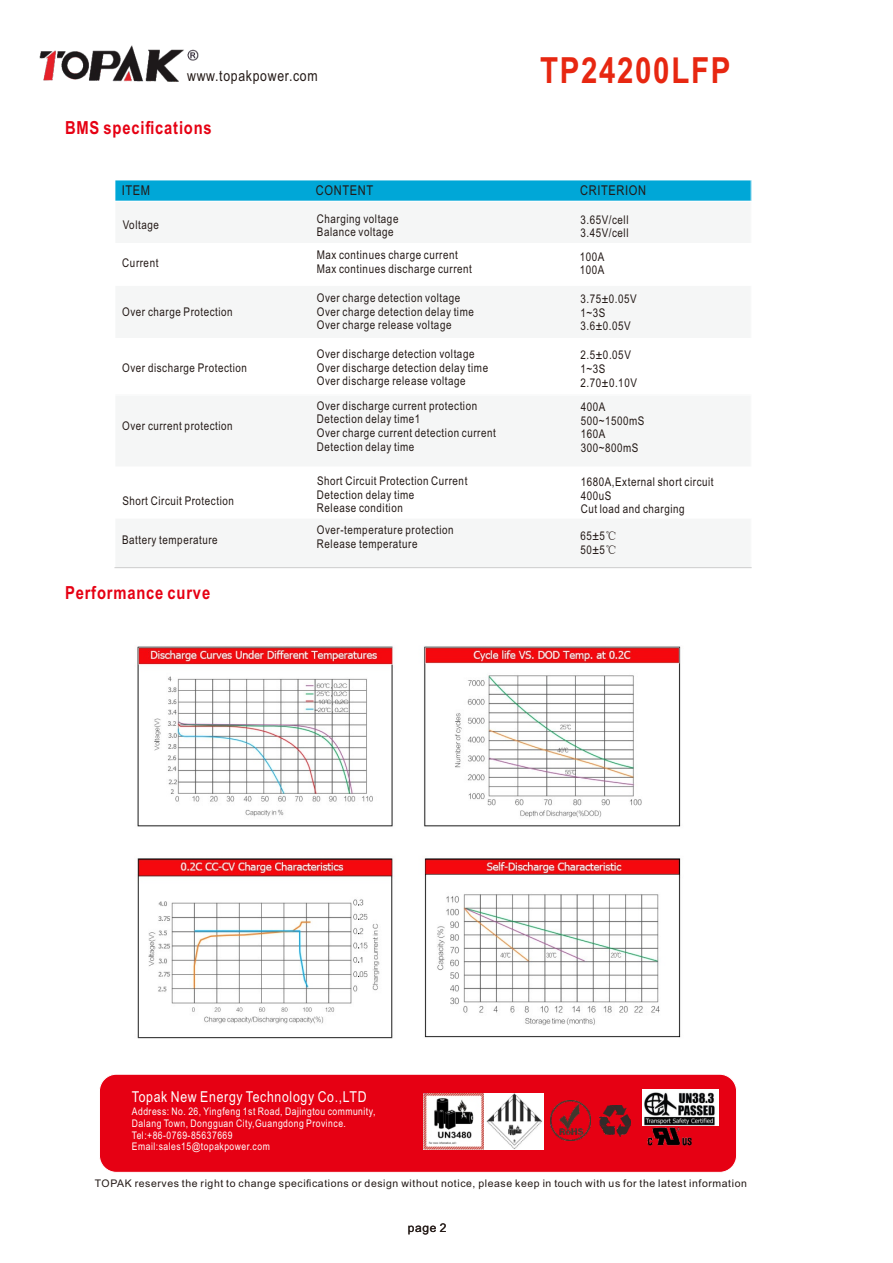
<style>
.page{position:relative;width:893px;height:1263px;background:#fff}
.page>*{position:absolute;margin:0;border:0;box-sizing:border-box;transform-origin:0 0}
.t1{font:700 36px "Arial Narrow";letter-spacing:.045em;color:#e72711}
.t2{font:700 18px "Arial Narrow";letter-spacing:.045em;color:#e60013}
.t3{font:15px "Arial Narrow";letter-spacing:.045em;color:#fff}
.t4{font:15px "Arial Narrow";letter-spacing:.045em;color:#231916}
.t5{font:13.5px "Arial Narrow";letter-spacing:.045em;color:#231916}
.t6{font:12px/13.6px "Arial Narrow";letter-spacing:.045em;color:#231916}
.t7{font:12px "Arial";color:#231916}
.t8{font:10.5px/11.9px "Arial Narrow";letter-spacing:.045em;color:#fff}
.t9{font:10.5px "Arial";letter-spacing:.055em;color:#231916}
.s1{font-family:"Sim Sun"}
</style>
<div class="page">
<img style="left:39px;top:45px;width:160px;height:37px">
<div style="left:115px;top:180px;width:636px;height:21px;background:#00a7d7"></div>
<div style="left:115px;top:201px;width:636px;height:43px;background:#f5f6f6"></div>
<div style="left:115px;top:285px;width:636px;height:54px;background:#f5f6f6"></div>
<div style="left:115px;top:395px;width:636px;height:72px;background:#f5f6f6"></div>
<div style="left:115px;top:518px;width:636px;height:50px;background:#f5f6f6"></div>
<hr style="left:114px;top:567px;width:638px;height:1px;background:#cdcdcd">
<hr style="left:114px;top:518px;width:638px;height:1px;background:#fff">
<hr style="left:114px;top:466px;width:638px;height:1px;background:#fff">
<hr style="left:114px;top:338px;width:638px;height:1px;background:#fff">
<hr style="left:114px;top:285px;width:638px;height:1px;background:#fff">
<hr style="left:114px;top:243px;width:638px;height:1px;background:#fff">
<hr style="left:114px;top:201px;width:638px;height:1px;background:#fff">
<img style="left:137px;top:646px;width:544px;height:393px">
<div style="left:99px;top:1074px;width:638px;height:99px;background:#e60013;border:1px solid #fff;border-radius:17px"></div>
<img style="left:423px;top:1093px;width:121px;height:56px">
<img style="left:647px;top:1127px;width:45px;height:19px">
<img style="left:551px;top:1100px;width:40px;height:40px">
<img style="left:599px;top:1105px;width:31px;height:31px">
<img style="left:642px;top:1089px;width:77px;height:36px">
<p class="t4" style="left:187px;top:70px;width:132px">www.topakpower.com</p>
<h2 class="t2" style="left:65px;top:121px;width:148px">BMS specifications</h2>
<h1 class="t1" style="left:540px;top:56px;width:192px">TP24200LFP</h1>
<p class="t5" style="left:122px;top:185px;width:30px">ITEM</p>
<p class="t5" style="left:316px;top:185px;width:59px">CONTENT</p>
<p class="t5" style="left:580px;top:185px;width:67px">CRITERION</p>
<p class="t6" style="left:123px;top:219px;width:38px">Voltage</p>
<p class="t6" style="left:317px;top:213px;width:83px">Charging voltage<br>Balance voltage</p>
<p class="t6" style="left:580px;top:214px;width:50px">3.65V/cell<br>3.45V/cell</p>
<p class="t6" style="left:317px;top:249px;width:157px">Max continues charge current<br>Max continues discharge current</p>
<p class="t6" style="left:580px;top:251px;width:26px">100A<br>100A</p>
<p class="t6" style="left:122px;top:257px;width:38px">Current</p>
<p class="t6" style="left:122px;top:306px;width:112px">Over charge Protection</p>
<p class="t6" style="left:317px;top:292px;width:158px">Over charge detection voltage<br>Over charge detection delay time<br>Over charge release voltage</p>
<p class="t6" style="left:580px;top:293px;width:58px">3.75±0.05V<br>1~3S<br>3.6±0.05V</p>
<p class="t6" style="left:122px;top:362px;width:126px">Over discharge Protection</p>
<p class="t6" style="left:122px;top:420px;width:112px">Over current protection</p>
<p class="t6" style="left:122px;top:495px;width:113px">Short Circuit Protection</p>
<p class="t6" style="left:317px;top:348px;width:173px">Over discharge detection voltage<br>Over discharge detection delay time<br>Over discharge release voltage</p>
<p class="t6" style="left:580px;top:349px;width:58px">2.5±0.05V<br>1~3S<br>2.70±0.10V</p>
<p class="t6" style="left:317px;top:400px;width:180px">Over discharge current protection<br>Detection delay time1<br>Over charge current detection current<br>Detection delay time</p>
<p class="t6" style="left:581px;top:401px;width:65px">400A<br>500~1500mS<br>160A<br>300~800mS</p>
<p class="t6" style="left:317px;top:475px;width:152px">Short Circuit Protection Current<br>Detection delay time<br>Release condition</p>
<p class="t6" style="left:581px;top:476px;width:134px">1680A,External short circuit<br>400uS<br>Cut load and charging</p>
<p class="t6" style="left:122px;top:534px;width:97px">Battery temperature</p>
<p class="t6" style="left:317px;top:524px;width:138px">Over-temperature protection<br>Release temperature</p>
<p class="t6" style="left:580px;top:530px;width:38px">65±5<span class="s1">℃<br></span>50±5<span class="s1">℃</span></p>
<h2 class="t2" style="left:65px;top:586px;width:147px">Performance curve</h2>
<p class="t3" style="left:132px;top:1091px;width:236px">Topak New Energy Technology Co.,LTD</p>
<p class="t8" style="left:132px;top:1106px;width:245px">Address: No. 26, Yingfeng 1st Road, Dajingtou community, Dalang Town, Dongguan City,Guangdong Province.<br>Tel:+86-0769-85637669<br>Email:sales15@topakpower.com</p>
<p class="t9" style="left:95px;top:1179px;width:654px">TOPAK reserves the right to change specifications or design without notice, please keep in touch with us for the latest information</p>
<p class="t7" style="left:408px;top:1223px;width:40px">page 2</p>
</div>
